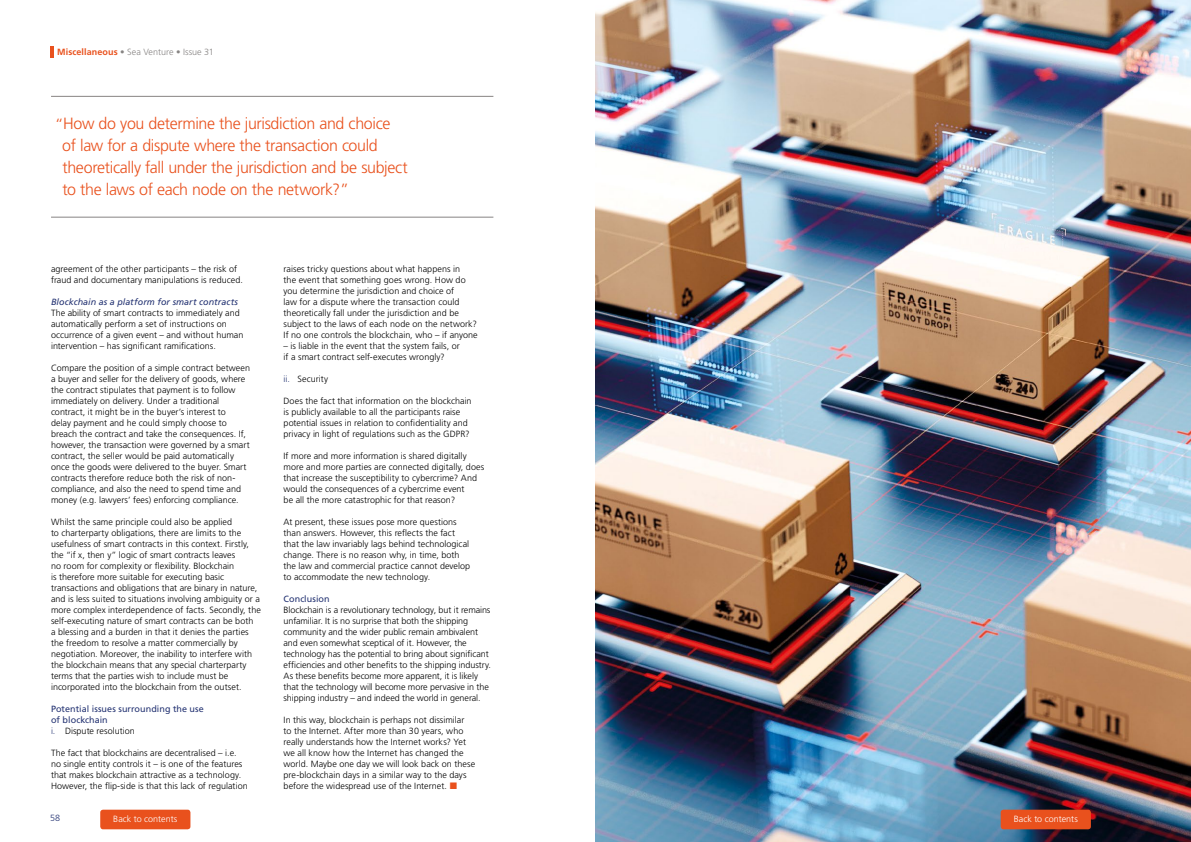
<style>
.page{position:relative;width:1191px;height:842px;background:#fff}
.page>*{position:absolute;margin:0;border:0;box-sizing:border-box;transform-origin:0 0}
.H01_-_Section_3_-_Ye{font:300 16.3px/22px "Frutiger";letter-spacing:-.02em;color:#e9511d}
.BODY{font:300 9px/11px "Frutiger";color:#000}
.H_03{font:9px/11px "Frutiger";letter-spacing:.005em;color:#253473}
.H_03-2{font:italic 9px "Frutiger";letter-spacing:.005em;color:#253473}
.t1{font:300 9px "Frutiger";color:#878483}
.BODY-2{font:300 9px "Frutiger";color:#fff}
.t2{font:300 9px "Frutiger";color:#253473}
.s1{font-weight:700;color:#e9511d}
.s2{font-size:14.9px}
.s3{color:#253473}
</style>
<div class="page">
<hr style="left:51px;top:96px;width:442px;height:1px;background:#878483">
<hr style="left:51px;top:217px;width:442px;height:1px;background:#878483">
<img style="left:595px;top:0;width:596px;height:842px">
<hr style="left:50px;top:46px;width:4px;height:12px;background:#e9511d">
<div style="left:100px;top:810px;width:90px;height:19px;background:#e9511d;border-radius:3px"></div>
<div style="left:1000px;top:810px;width:90px;height:19px;background:#e9511d;border-radius:3px"></div>
<p class="t1" style="left:57px;top:47px;width:158px"><span class="s1">Miscellaneous</span> • Sea Venture • Issue 31</p>
<p class="H01_-_Section_3_-_Ye" style="left:62px;top:113px;width:347px;text-indent:-7px"><span class="s2">“</span>How do you determine the jurisdiction and choice of law for a dispute where the transaction could theoretically fall under the jurisdiction and be subject to the laws of each node on the network?”</p>
<p class="BODY" style="left:51px;top:264px;width:193px">agreement of the other participants – the risk of fraud and documentary manipulations is reduced.</p>
<p class="H_03-2" style="left:51px;top:297px;width:188px">Blockchain as a platform for smart contracts</p>
<p class="BODY" style="left:51px;top:308px;width:194px">The ability of smart contracts to immediately and automatically perform a set of instructions on occurrence of a given event – and without human intervention – has significant ramifications.</p>
<p class="BODY" style="left:51px;top:363px;width:201px">Compare the position of a simple contract between a buyer and seller for the delivery of goods, where the contract stipulates that payment is to follow immediately on delivery. Under a traditional contract, it might be in the buyer’s interest to<br>delay payment and he could simply choose to breach the contract and take the consequences. If, however, the transaction were governed by a smart contract, the seller would be paid automatically once the goods were delivered to the buyer. Smart contracts therefore reduce both the risk of non&shy;compliance, and also the need to spend time and money (e.g. lawyers’ fees) enforcing compliance.</p>
<p class="BODY" style="left:51px;top:517px;width:211px">Whilst the same principle could also be applied<br>to charterparty obligations, there are limits to the usefulness of smart contracts in this context. Firstly, the “if x, then y” logic of smart contracts leaves<br>no room for complexity or flexibility. Blockchain<br>is therefore more suitable for executing basic transactions and obligations that are binary in nature, and is less suited to situations involving ambiguity or a more complex interdependence of facts. Secondly, the self-executing nature of smart contracts can be both<br>a blessing and a burden in that it denies the parties the freedom to resolve a matter commercially by negotiation. Moreover, the inability to interfere with the blockchain means that any special charterparty terms that the parties wish to include must be incorporated into the blockchain from the outset.</p>
<p class="H_03" style="left:51px;top:704px;width:154px">Potential issues surrounding the use of blockchain</p>
<p class="BODY" style="left:51px;top:726px;width:85px"><span class="s3">i.</span> Dispute resolution</p>
<p class="BODY" style="left:51px;top:748px;width:198px">The fact that blockchains are decentralised – i.e. no single entity controls it – is one of the features that makes blockchain attractive as a technology.<br>However, the flip-side is that this lack of regulation</p>
<p class="BODY" style="left:283px;top:264px;width:196px">raises tricky questions about what happens in<br>the event that something goes wrong. How do you determine the jurisdiction and choice of<br>law for a dispute where the transaction could theoretically fall under the jurisdiction and be subject to the laws of each node on the network?<br>If no one controls the blockchain, who – if anyone</p>
<p class="BODY" style="left:283px;top:341px;width:178px">– is liable in the event that the system fails, or if a smart contract self-executes wrongly?</p>
<p class="BODY" style="left:283px;top:374px;width:46px"><span class="s3">ii.</span> Security</p>
<p class="BODY" style="left:283px;top:396px;width:190px">Does the fact that information on the blockchain is publicly available to all the participants raise potential issues in relation to confidentiality and privacy in light of regulations such as the GDPR?</p>
<p class="BODY" style="left:283px;top:451px;width:202px">If more and more information is shared digitally more and more parties are connected digitally, does that increase the susceptibility to cybercrime? And would the consequences of a cybercrime event<br>be all the more catastrophic for that reason?</p>
<p class="BODY" style="left:283px;top:517px;width:188px">At present, these issues pose more questions than answers. However, this reflects the fact that the law invariably lags behind technological change. There is no reason why, in time, both the law and commercial practice cannot develop to accommodate the new technology.</p>
<p class="H_03" style="left:283px;top:594px;width:48px">Conclusion</p>
<p class="BODY" style="left:283px;top:605px;width:209px">Blockchain is a revolutionary technology, but it remains unfamiliar. It is no surprise that both the shipping community and the wider public remain ambivalent and even somewhat sceptical of it. However, the technology has the potential to bring about significant efficiencies and other benefits to the shipping industry.<br>As these benefits become more apparent, it is likely that the technology will become more pervasive in the shipping industry – and indeed the world in general.</p>
<p class="BODY" style="left:283px;top:715px;width:193px">In this way, blockchain is perhaps not dissimilar<br>to the Internet. After more than 30 years, who really understands how the Internet works? Yet we all know how the Internet has changed the world. Maybe one day we will look back on these pre-blockchain days in a similar way to the days before the widespread use of the Internet.</p>
<p class="t2" style="left:50px;top:812px;width:12px">58</p>
<p class="BODY-2" style="left:113px;top:814px;width:66px">Back to contents</p>
<p class="BODY-2" style="left:1013px;top:814px;width:66px">Back to contents</p>
</div>
